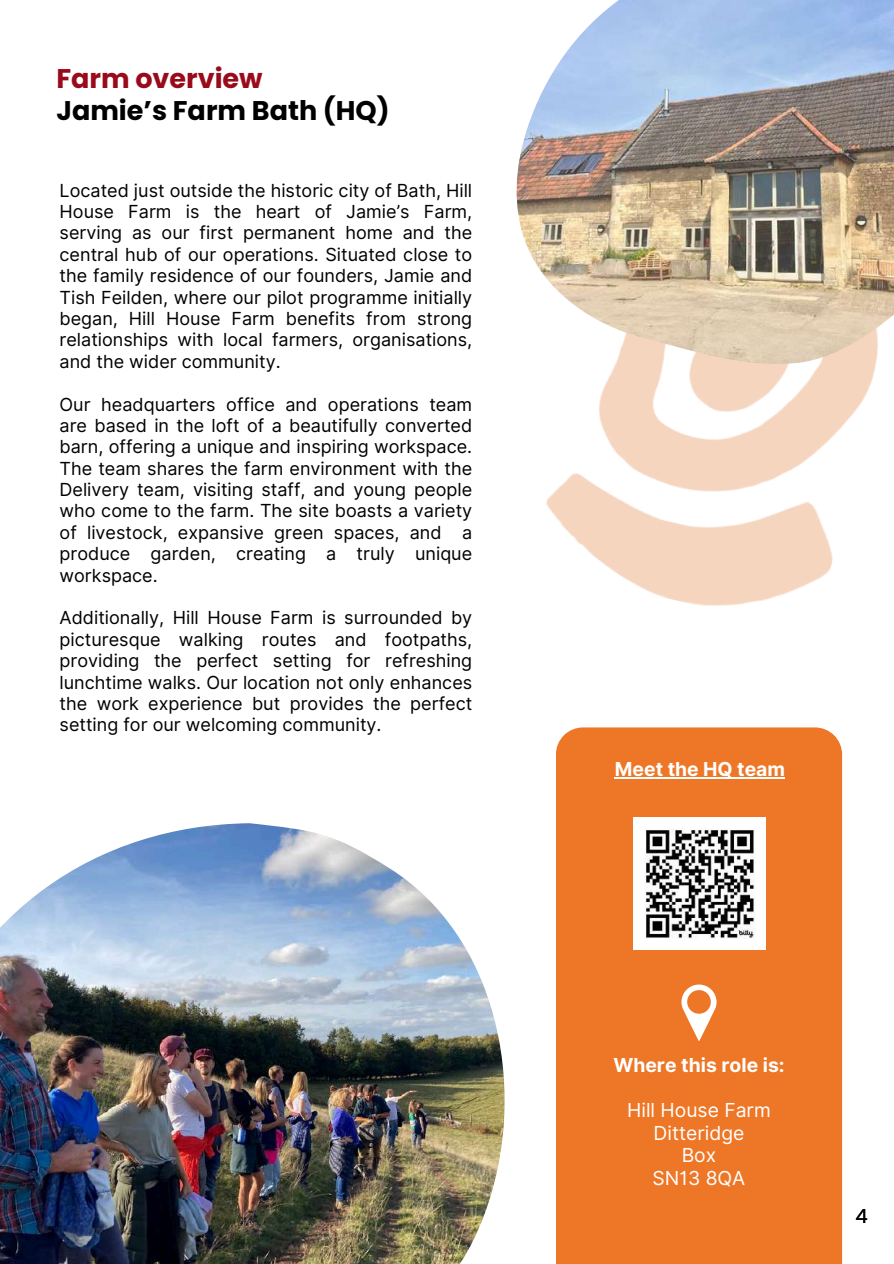
<style>
.page{position:relative;width:894px;height:1264px;background:#fff}
.page>*{position:absolute;margin:0;border:0;box-sizing:border-box;transform-origin:0 0}
.t1{font:700 27px "Poppins";color:#000}
.t2{font:700 27px "Poppins";color:#990b1b}
.t3{font:19.5px "Poppins";color:#000}
.t4{font:19.35px/22.5px "Inter";color:#fff;text-align:center}
.t5{font:700 19.35px "Inter";color:#fff}
.t6{font:18px/21.3px "Inter";color:#000;text-align:justify}
</style>
<div class="page">
<img style="left:546px;top:364px;width:330px;height:242px">
<div style="left:556px;top:727px;width:285px;height:536px;background:#ed7727"></div>
<svg style="left:681px;top:984px;width:35px;height:56px"></svg>
<img style="left:0;top:823px;width:505px;height:440px">
<img style="left:516px;top:0;width:377px;height:364px">
<img style="left:633px;top:818px;width:131px;height:131px">
<hr style="left:614px;top:777px;width:170px;height:1px;background:#fff">
<h1 class="t2" style="left:56px;top:60px;width:208px">Farm overview</h1>
<h1 class="t1" style="left:56px;top:92px;width:335px">Jamie’s Farm Bath (HQ)</h1>
<p class="t6" style="left:60px;top:179px;width:414px">Located just outside the historic city of Bath, Hill House Farm is the heart of Jamie’s Farm, serving as our first permanent home and the central hub of our operations. Situated close to the family residence of our founders, Jamie and Tish Feilden, where our pilot programme initially began, Hill House Farm benefits from strong relationships with local farmers, organisations, and the wider community.</p>
<p class="t6" style="left:60px;top:393px;width:414px">Our headquarters office and operations team are based in the loft of a beautifully converted barn, offering a unique and inspiring workspace.<br>The team shares the farm environment with the Delivery team, visiting staff, and young people who come to the farm. The site boasts a variety of livestock, expansive green spaces, and a produce garden, creating a truly unique workspace.</p>
<p class="t6" style="left:60px;top:607px;width:414px">Additionally, Hill House Farm is surrounded by picturesque walking routes and footpaths, providing the perfect setting for refreshing lunchtime walks. Our location not only enhances the work experience but provides the perfect setting for our welcoming community.</p>
<p class="t5" style="left:614px;top:757px;width:172px">Meet the HQ team</p>
<p class="t5" style="left:613px;top:1053px;width:173px">Where this role is:</p>
<p class="t4" style="left:627px;top:1098px;width:145px">Hill House Farm<br>Ditteridge<br>Box<br>SN13 8QA</p>
<p class="t3" style="left:855px;top:1202px;width:14px">4</p>
</div>
